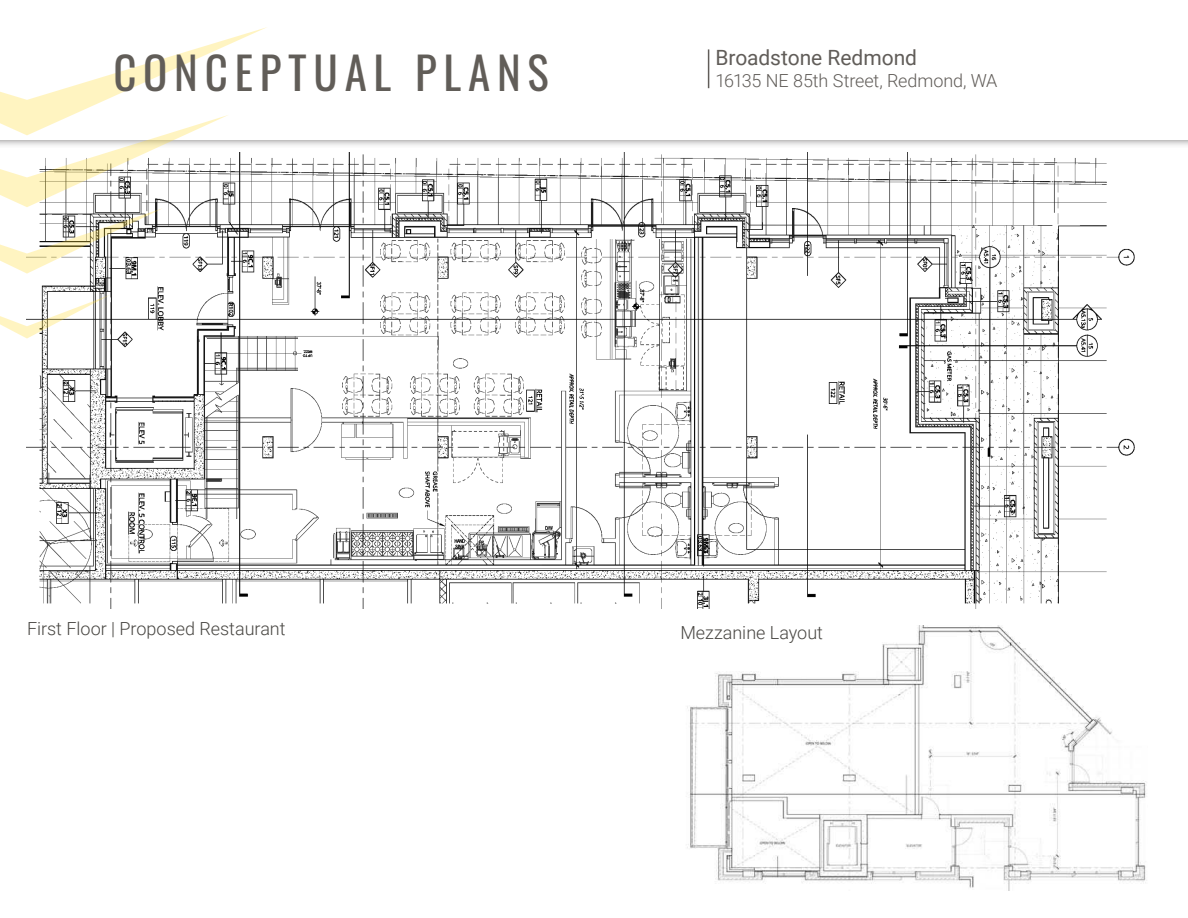
<style>
.page{position:relative;width:1188px;height:918px;background:#fff}
.page>*{position:absolute;margin:0;border:0;box-sizing:border-box;transform-origin:0 0}
.t1{font:45px "Oswald";letter-spacing:.15em;color:#615d58}
.t2{font:21px "Roboto";color:#615d59}
.t3{font:300 18px "Roboto";color:#494743}
.t4{font:300 18px "Roboto";letter-spacing:-.01em;color:#615d59}
</style>
<div class="page">
<img style="left:687px;top:625px;width:460px;height:266px">
<img style="left:27px;top:152px;width:1108px;height:457px">
<div style="left:0;top:0;width:1188px;height:149px;background:#231f20;opacity:.75"></div>
<div style="left:0;top:0;width:1188px;height:139px;background:#fff"></div>
<svg style="left:0;top:27px;width:268px;height:247px"></svg>
<svg style="left:0;top:295px;width:110px;height:44px"></svg>
<hr style="left:708px;top:49px;width:1px;height:39px;background:#615d59">
<p class="t1" style="left:113px;top:33px;width:437px">CONCEPTUAL PLANS</p>
<p class="t2" style="left:716px;top:43px;width:203px">Broadstone Redmond</p>
<p class="t4" style="left:716px;top:68px;width:284px">16135 NE 85th Street, Redmond, WA</p>
<p class="t3" style="left:27px;top:616px;width:260px">First Floor | Proposed Restaurant</p>
<p class="t3" style="left:680px;top:620px;width:144px">Mezzanine Layout</p>
</div>
